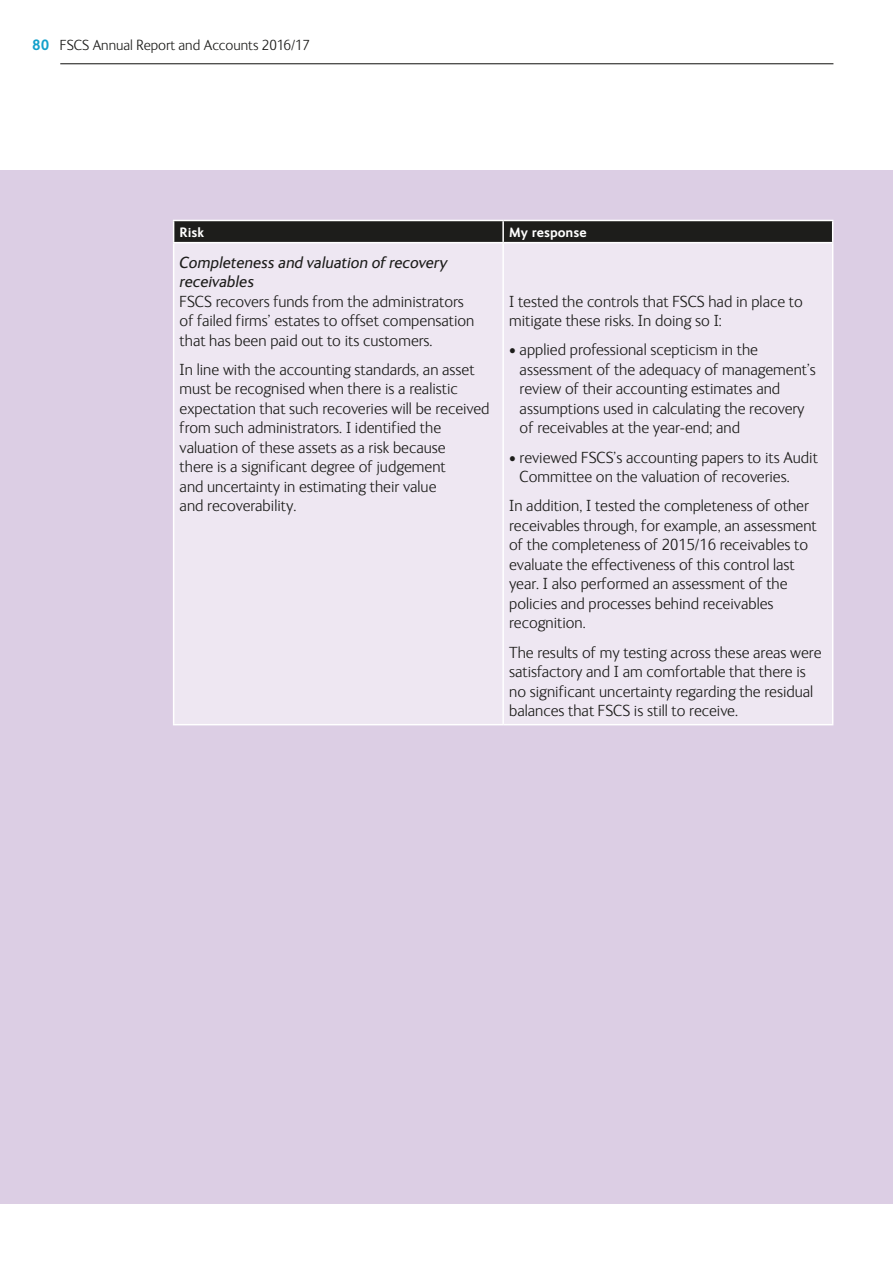
<style>
.page{position:relative;width:893px;height:1263px;background:#fff}
.page>*{position:absolute;margin:0;border:0;box-sizing:border-box;transform-origin:0 0}
.t1{font:300 16.5px/19.5px "FS Ingrid";color:#1d1d1b}
.t2{font:italic 16.5px/19.5px "FS Ingrid";color:#1d1d1b}
.t3{font:300 15px "FS Ingrid";color:#1d1d1b}
.t4{font:700 13.5px "FS Ingrid";color:#fff}
.s1{font-weight:700;color:#13a0cb}
</style>
<div class="page">
<div style="left:0;top:170px;width:893px;height:1034px;background:#dccee4"></div>
<div style="left:174px;top:243px;width:658px;height:481px;background:#eee7f2"></div>
<svg style="left:173px;top:220px;width:660px;height:22px;background:#2c2c2a"></svg>
<hr style="left:173px;top:242px;width:330px;height:1px;background:#fff">
<hr style="left:173px;top:243px;width:1px;height:481px;background:#fff">
<hr style="left:503px;top:242px;width:330px;height:1px;background:#fff">
<hr style="left:502px;top:243px;width:2px;height:481px;background:#fff">
<hr style="left:832px;top:243px;width:1px;height:481px;background:#fff">
<hr style="left:173px;top:724px;width:330px;height:1px;background:#fff">
<hr style="left:503px;top:724px;width:330px;height:1px;background:#fff">
<hr style="left:60px;top:63px;width:773px;height:1px;background:#1d1d1b">
<p class="t3" style="left:32px;top:35px;width:279px"><span class="s1">80</span> FSCS Annual Report and Accounts 2016/17</p>
<p class="t4" style="left:180px;top:223px;width:26px">Risk</p>
<p class="t4" style="left:509px;top:223px;width:79px">My response</p>
<p class="t2" style="left:180px;top:252px;width:269px">Completeness and valuation of recovery receivables</p>
<p class="t1" style="left:180px;top:291px;width:296px">FSCS recovers funds from the administrators of failed firms’ estates to offset compensation that has been paid out to its customers.</p>
<p class="t1" style="left:180px;top:359px;width:311px">In line with the accounting standards, an asset must be recognised when there is a realistic expectation that such recoveries will be received from such administrators. I identified the valuation of these assets as a risk because<br>there is a significant degree of judgement<br>and uncertainty in estimating their value<br>and recoverability.</p>
<p class="t1" style="left:509px;top:291px;width:295px">I tested the controls that FSCS had in place to mitigate these risks. In doing so I:</p>
<p class="t1" style="left:520px;top:339px;width:298px;text-indent:-10px">• applied professional scepticism in the assessment of the adequacy of management’s review of their accounting estimates and assumptions used in calculating the recovery of receivables at the year-end; and</p>
<p class="t1" style="left:520px;top:447px;width:300px;text-indent:-10px">• reviewed FSCS’s accounting papers to its Audit<br>Committee on the valuation of recoveries.</p>
<p class="t1" style="left:509px;top:495px;width:309px">In addition, I tested the completeness of other receivables through, for example, an assessment of the completeness of 2015/16 receivables to evaluate the effectiveness of this control last year. I also performed an assessment of the policies and processes behind receivables recognition.</p>
<p class="t1" style="left:509px;top:642px;width:314px">The results of my testing across these areas were satisfactory and I am comfortable that there is no significant uncertainty regarding the residual balances that FSCS is still to receive.</p>
</div>
